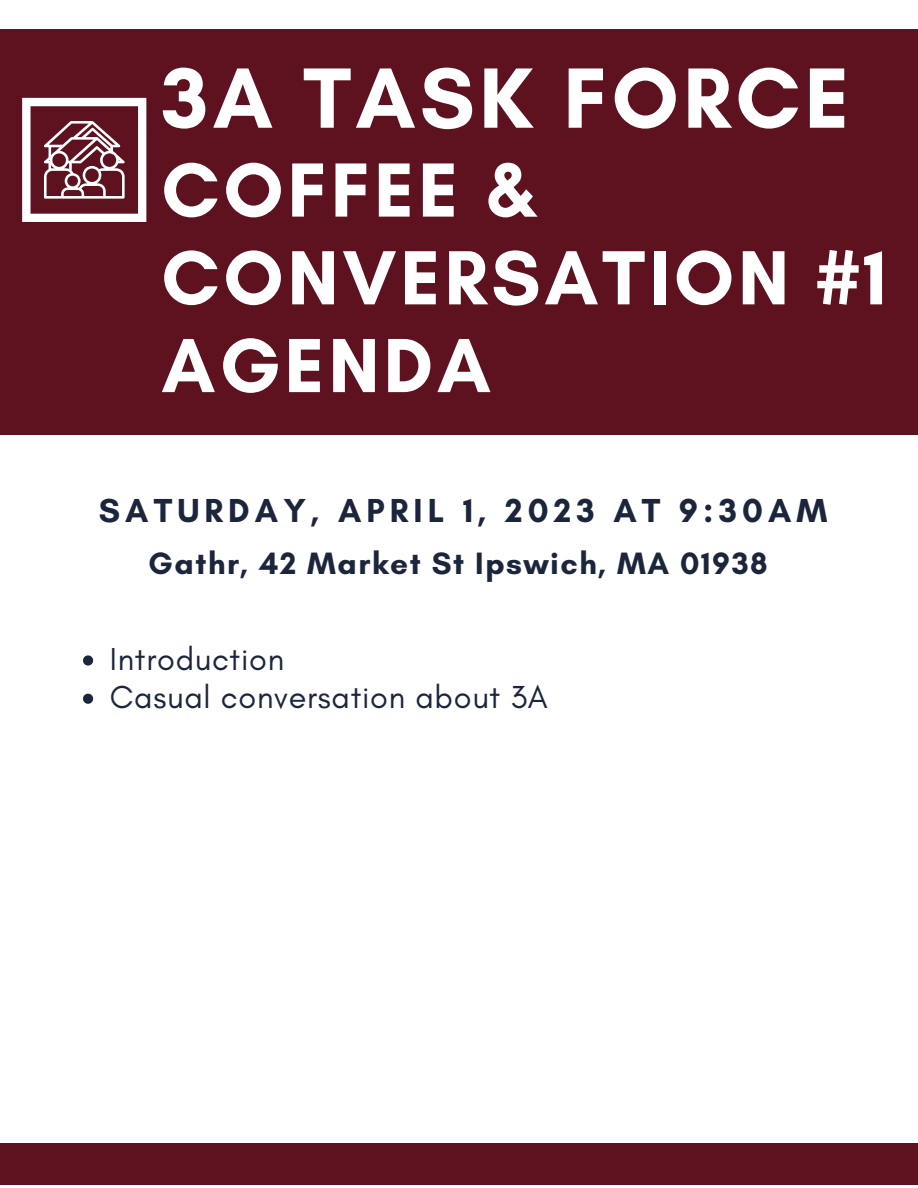
<style>
.page{position:relative;width:918px;height:1188px;background:#fff}
.page>*{position:absolute;margin:0;border:0;box-sizing:border-box;transform-origin:0 0}
.t1{font:700 87.15px "Glacial Indifference";letter-spacing:.05em;color:#fff}
.t2{font:700 78.15px/87.8px "Glacial Indifference";letter-spacing:.05em;color:#fff}
.t3{font:700 33.9px "Glacial Indifference";letter-spacing:.15em;color:#1b253c}
.t4{font:32.4px/38.2px "Glacial Indifference";letter-spacing:.02em;color:#1b253c}
.t5{font:700 31.5px "Glacial Indifference";letter-spacing:.05em;color:#1b253c}
</style>
<div class="page">
<div style="left:0;top:9px;width:918px;height:425px;background:#5e121f"></div>
<div style="left:0;top:0;width:918px;height:28px;background:#fff"></div>
<div style="left:0;top:1144px;width:918px;height:40px;background:#5e121f"></div>
<svg style="left:22px;top:98px;width:124px;height:124px"></svg>
<svg style="left:83px;top:655px;width:10px;height:11px"></svg>
<svg style="left:83px;top:694px;width:10px;height:10px"></svg>
<h1 class="t1" style="left:161px;top:45px;width:689px">3A TASK FORCE</h1>
<h2 class="t2" style="left:161px;top:145px;width:727px">COFFEE &amp;<br>CONVERSATION #1<br>AGENDA</h2>
<p class="t3" style="left:99px;top:490px;width:730px">SATURDAY, APRIL 1, 2023 AT 9:30AM</p>
<p class="t5" style="left:148px;top:544px;width:621px">Gathr, 42 Market St Ipswich, MA 01938</p>
<p class="t4" style="left:110px;top:640px;width:439px">Introduction<br>Casual conversation about 3A</p>
</div>
